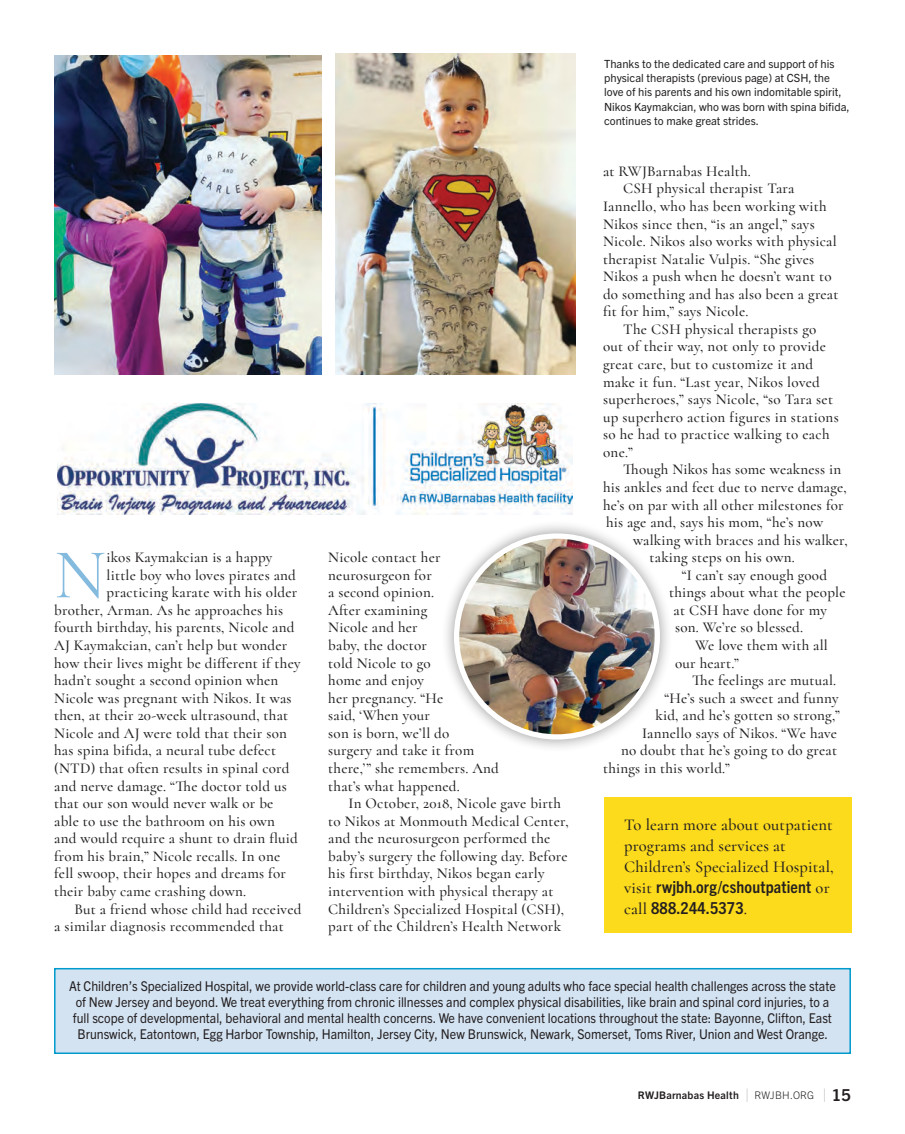
<style>
.page{position:relative;width:905px;height:1134px;background:#fff}
.page>*{position:absolute;margin:0;border:0;box-sizing:border-box;transform-origin:0 0}
.t1{font:71.1px "Cormorant";color:#83bade}
.t2{font:500 16.5px/21px "Cormorant";letter-spacing:.01em;color:#231f20}
.t3{font:700 condensed 16.5px/21px "Trade Gothic Next LT Pro";letter-spacing:.01em;color:#231f20;scale:1.05 1}
.t4{font:500 15px/17.5px "Cormorant";letter-spacing:.015em;color:#231f20}
.t5{font:13.5px/15.8px "Trade Gothic Next LT Pro";color:#231f20;text-align:center;scale:.92 1}
.t6{font:11.25px/14.2px "Trade Gothic Next LT Pro";color:#231f20}
.t7{font:700 10.5px "Trade Gothic Next LT Pro";letter-spacing:.02em;color:#231f20}
.s1{font-family:"Cormorant";font-weight:500;font-stretch:normal}
.s2{font-weight:300;font-size:17.1px;color:#808285}
.s3{font-weight:300}
.s4{font-size:16.5px}
</style>
<div class="page">
<img style="left:58px;top:403px;width:514px;height:111px">
<img style="left:54px;top:55px;width:267px;height:319px">
<div style="left:604px;top:797px;width:247px;height:135px;background:#fcda1c"></div>
<img style="left:335px;top:53px;width:241px;height:321px">
<div style="left:441px;top:520px;width:232px;height:232px;background:#231f20;opacity:.45"></div>
<img style="left:459px;top:536px;width:196px;height:200px">
<div style="left:454px;top:533px;width:206px;height:206px;border:5px solid #fff;border-radius:50%"></div>
<div style="left:54px;top:967px;width:797px;height:86px;background:#d4e3f2;border:2px solid #009acd"></div>
<h1 class="t1" style="left:54px;top:531px;width:53px">N</h1>
<p class="t4" style="left:107px;top:548px;width:167px">ikos Kaymakcian is a happy</p>
<p class="t4" style="left:107px;top:566px;width:191px">little boy who loves pirates and</p>
<p class="t4" style="left:107px;top:583px;width:192px">practicing karate with his older</p>
<p class="t4" style="left:54px;top:601px;width:231px">brother, Arman. As he approaches his</p>
<p class="t4" style="left:54px;top:618px;width:242px">fourth birthday, his parents, Nicole and</p>
<p class="t4" style="left:54px;top:636px;width:235px">AJ Kaymakcian, can’t help but wonder</p>
<p class="t4" style="left:54px;top:654px;width:248px">how their lives might be different if they</p>
<p class="t4" style="left:54px;top:671px;width:226px">hadn’t sought a second opinion when</p>
<p class="t4" style="left:54px;top:689px;width:239px">Nicole was pregnant with Nikos. It was</p>
<p class="t4" style="left:54px;top:706px;width:236px">then, at their 20-week ultrasound, that</p>
<p class="t4" style="left:54px;top:724px;width:234px">Nicole and AJ were told that their son</p>
<p class="t4" style="left:54px;top:741px;width:223px">has spina bifida, a neural tube defect</p>
<p class="t4" style="left:54px;top:759px;width:237px">(NTD) that often results in spinal cord</p>
<p class="t4" style="left:54px;top:776px;width:234px">and nerve damage. “The doctor told us</p>
<p class="t4" style="left:54px;top:794px;width:221px">that our son would never walk or be</p>
<p class="t4" style="left:54px;top:811px;width:222px">able to use the bathroom on his own</p>
<p class="t4" style="left:54px;top:829px;width:245px">and would require a shunt to drain fluid</p>
<p class="t4" style="left:54px;top:847px;width:228px">from his brain,” Nicole recalls. In one</p>
<p class="t4" style="left:54px;top:864px;width:233px">fell swoop, their hopes and dreams for</p>
<p class="t4" style="left:54px;top:882px;width:193px">their baby came crashing down.</p>
<p class="t4" style="left:74px;top:899px;width:228px">But a friend whose child had received</p>
<p class="t4" style="left:54px;top:917px;width:231px">a similar diagnosis recommended that</p>
<p class="t4" style="left:328px;top:548px;width:172px">Nicole contact her neurosurgeon for<br>a second opinion.<br>After examining<br>Nicole and her<br>baby, the doctor<br>told Nicole to go<br>home and enjoy<br>her pregnancy. “He<br>said, ‘When your<br>son is born, we’ll do<br>surgery and take it from there,’” she remembers. And that’s what happened.</p>
<p class="t4" style="left:328px;top:794px;width:242px;text-indent:20px">In October, 2018, Nicole gave birth to Nikos at Monmouth Medical Center, and the neurosurgeon performed the baby’s surgery the following day. Before his first birthday, Nikos began early intervention with physical therapy at Children’s Specialized Hospital (CSH), part of the Children’s Health Network</p>
<p class="t6" style="left:604px;top:56px;width:247px">Thanks to the dedicated care and support of his physical therapists (previous page) at CSH, the love of his parents and his own indomitable spirit, Nikos Kaymakcian, who was born with spina bifida, continues to make great strides.</p>
<p class="t4" style="left:603px;top:162px;width:149px">at RWJBarnabas Health.</p>
<p class="t4" style="left:623px;top:180px;width:173px">CSH physical therapist Tara</p>
<p class="t4" style="left:603px;top:197px;width:225px">Iannello, who has been working with</p>
<p class="t4" style="left:603px;top:215px;width:213px">Nikos since then, “is an angel,” says</p>
<p class="t4" style="left:603px;top:232px;width:235px">Nicole. Nikos also works with physical</p>
<p class="t4" style="left:603px;top:250px;width:213px">therapist Natalie Vulpis. “She gives</p>
<p class="t4" style="left:603px;top:267px;width:230px">Nikos a push when he doesn’t want to</p>
<p class="t4" style="left:603px;top:285px;width:237px">do something and has also been a great</p>
<p class="t4" style="left:603px;top:303px;width:147px">fit for him,” says Nicole.</p>
<p class="t4" style="left:623px;top:320px;width:195px">The CSH physical therapists go</p>
<p class="t4" style="left:603px;top:338px;width:225px">out of their way, not only to provide</p>
<p class="t4" style="left:603px;top:355px;width:212px">great care, but to customize it and</p>
<p class="t4" style="left:603px;top:373px;width:218px">make it fun. “Last year, Nikos loved</p>
<p class="t4" style="left:603px;top:390px;width:232px">superheroes,” says Nicole, “so Tara set</p>
<p class="t4" style="left:603px;top:408px;width:237px">up superhero action figures in stations</p>
<p class="t4" style="left:603px;top:425px;width:228px">so he had to practice walking to each</p>
<p class="t4" style="left:603px;top:443px;width:31px">one.”</p>
<p class="t4" style="left:623px;top:460px;width:219px">Though Nikos has some weakness in</p>
<p class="t4" style="left:603px;top:478px;width:245px">his ankles and feet due to nerve damage,</p>
<p class="t4" style="left:603px;top:496px;width:242px">he’s on par with all other milestones for</p>
<p class="t4" style="left:606px;top:513px;width:219px">his age and, says his mom, “he’s now</p>
<p class="t4" style="left:633px;top:531px;width:216px">walking with braces and his walker,</p>
<p class="t4" style="left:649px;top:548px;width:147px">taking steps on his own.</p>
<p class="t4" style="left:682px;top:566px;width:147px">“I can’t say enough good</p>
<p class="t4" style="left:669px;top:583px;width:178px">things about what the people</p>
<p class="t4" style="left:673px;top:601px;width:155px">at CSH have done for my</p>
<p class="t4" style="left:675px;top:618px;width:130px">son. We’re so blessed.</p>
<p class="t4" style="left:695px;top:636px;width:134px">We love them with all</p>
<p class="t4" style="left:675px;top:654px;width:65px">our heart.”</p>
<p class="t4" style="left:692px;top:671px;width:145px">The feelings are mutual.</p>
<p class="t4" style="left:664px;top:689px;width:176px">“He’s such a sweet and funny</p>
<p class="t4" style="left:655px;top:706px;width:186px">kid, and he’s gotten so strong,”</p>
<p class="t4" style="left:642px;top:724px;width:197px">Iannello says of Nikos. “We have</p>
<p class="t4" style="left:621px;top:741px;width:218px">no doubt that he’s going to do great</p>
<p class="t4" style="left:603px;top:759px;width:128px">things in this world.”</p>
<p class="t2" style="left:624px;top:814px;width:211px">To learn more about outpatient programs and services at<br>Children’s Specialized Hospital,</p>
<p class="t3" style="left:624px;top:875px;width:197px"><span class="s1">visit</span> rwjbh.org/cshoutpatient <span class="s1">or call</span> 888.244.5373<span class="s1">.</span></p>
<p class="t5" style="left:69px;top:977px;width:835px">At Children’s Specialized Hospital, we provide world-class care for children and young adults who face special health challenges across the state of New Jersey and beyond. We treat everything from chronic illnesses and complex physical disabilities, like brain and spinal cord injuries, to a full scope of developmental, behavioral and mental health concerns. We have convenient locations throughout the state: Bayonne, Clifton, East Brunswick, Eatontown, Egg Harbor Township, Hamilton, Jersey City, New Brunswick, Newark, Somerset, Toms River, Union and West Orange.</p>
<p class="t7" style="left:638px;top:1088px;width:214px">RWJBarnabas Health <span class="s2">|</span> <span class="s3">RWJBH.ORG</span> <span class="s2">|</span> <span class="s4">15</span></p>
</div>
